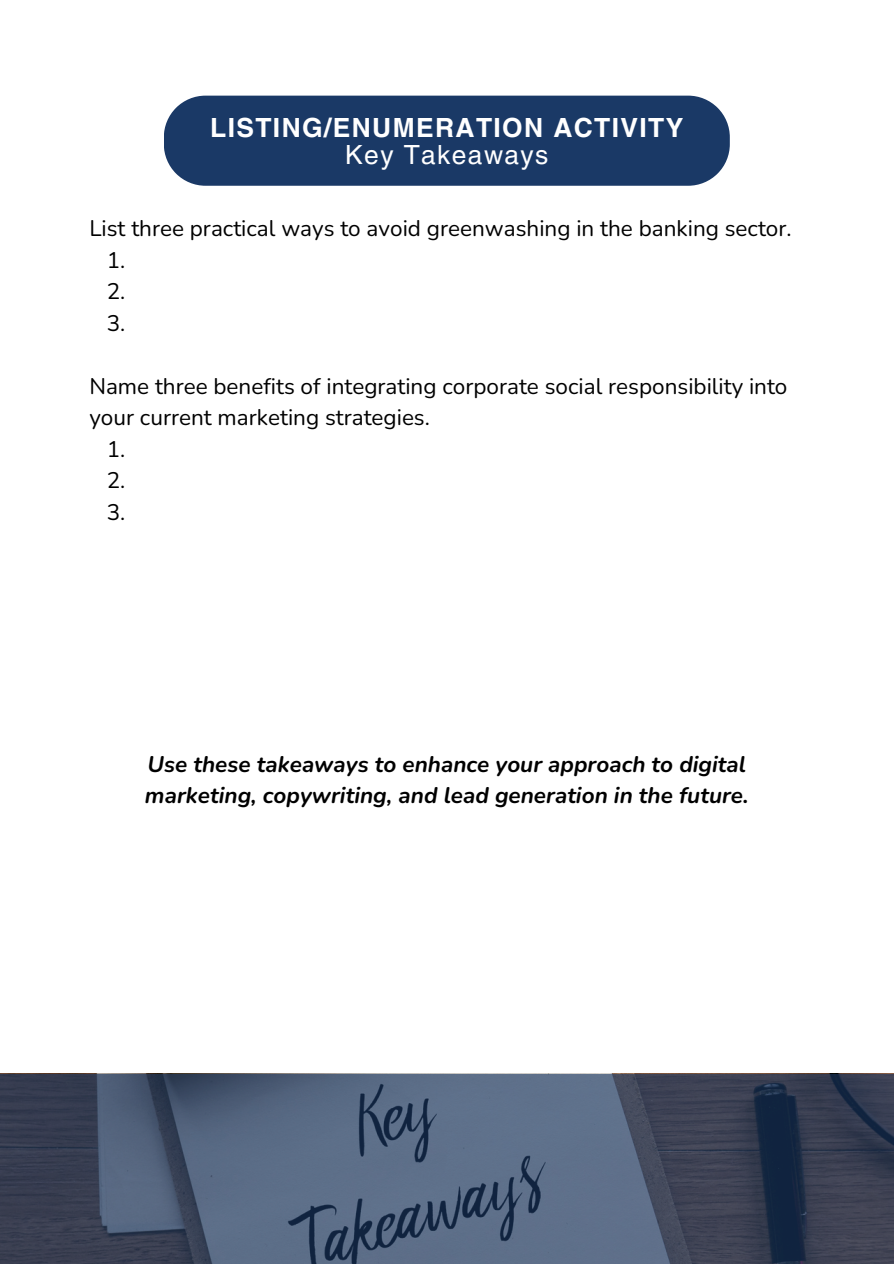
<style>
.page{position:relative;width:894px;height:1264px;background:#fff}
.page>*{position:absolute;margin:0;border:0;box-sizing:border-box;transform-origin:0 0}
.t1{font:700 26.4px/27.5px "Helvetica LT Pro";letter-spacing:.05em;color:#fff;text-align:center}
.t2{font:22.5px/31.5px "Nunito";color:#000}
.t3{font:italic 700 22.5px/31.5px "Nunito";color:#000}
.s1{font-weight:400}
</style>
<div class="page">
<div style="left:164px;top:96px;width:565px;height:90px;background:#1a3966"></div>
<svg style="left:0;top:1074px;width:893px;height:189px;background:#48556c"></svg>
<h1 class="t1" style="left:210px;top:116px;width:474px">LISTING/ENUMERATION ACTIVITY<br><span class="s1">Key Takeaways</span></h1>
<p class="t2" style="left:107px;top:213px;width:686px;text-indent:-17px">List three practical ways to avoid greenwashing in the banking sector.<br>1.<br>2.<br>3.</p>
<p class="t2" style="left:89px;top:370px;width:699px">Name three benefits of integrating corporate social responsibility into</p>
<p class="t2" style="left:89px;top:402px;width:342px">your current marketing strategies.</p>
<p class="t2" style="left:107px;top:433px;width:20px">1.</p>
<p class="t2" style="left:107px;top:465px;width:20px">2.</p>
<p class="t2" style="left:107px;top:496px;width:20px">3.</p>
<h2 class="t3" style="left:145px;top:748px;width:605px">Use these takeaways to enhance your approach to digital marketing, copywriting, and lead generation in the future.</h2>
</div>
